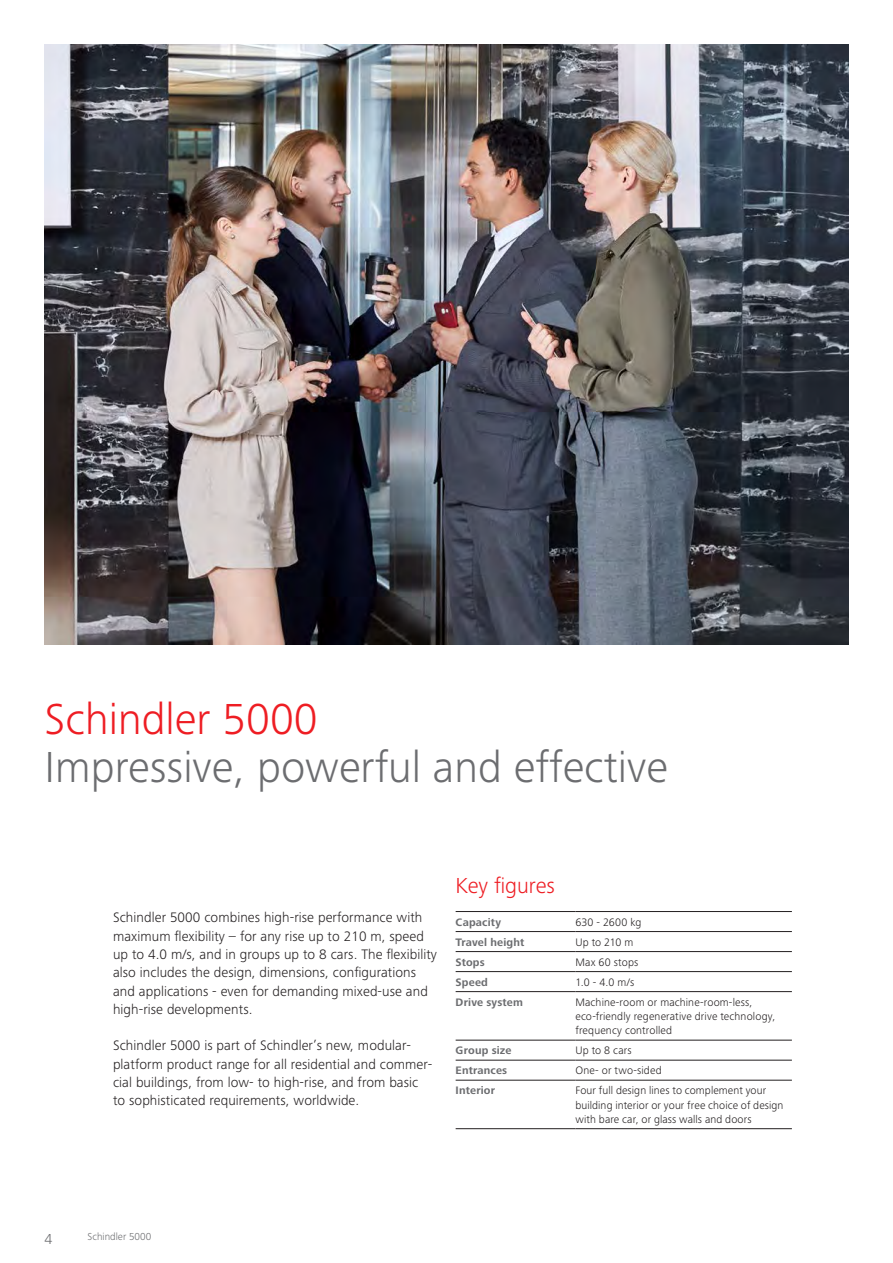
<style>
.page{position:relative;width:893px;height:1263px;background:#fff}
.page>*{position:absolute;margin:0;border:0;box-sizing:border-box;transform-origin:0 0}
.t1{font:300 45px "Frutiger Next LTW1 G";color:#6c6d70}
.t2{font:300 45px "Frutiger Next LTW1 G";color:#ee1d23}
.t3{font:300 22.5px "Frutiger Next LTW1 G";color:#ee1d23}
.t4{font:300 15px "Frutiger Next LTW1 G";color:#6c6d70}
.t5{font:300 14.25px/18.3px "Frutiger Next LTW1 G";letter-spacing:.005em;color:#231f20}
.t6{font:300 11.25px/14.2px "Frutiger Next LTW1 G";letter-spacing:.01em;color:#231f20}
.t7{font:700 11.25px "Frutiger Next LTW1 G";letter-spacing:.015em;color:#6c6d70}
.t8{font:300 10.5px "Frutiger Next LTW1 G";color:#6c6d70}
</style>
<div class="page">
<img style="left:45px;top:45px;width:803px;height:599px">
<hr style="left:575px;top:911px;width:217px;height:1px;background:#231f20">
<hr style="left:575px;top:931px;width:217px;height:1px;background:#231f20">
<hr style="left:575px;top:951px;width:217px;height:1px;background:#231f20">
<hr style="left:575px;top:971px;width:217px;height:1px;background:#231f20">
<hr style="left:575px;top:991px;width:217px;height:1px;background:#231f20">
<hr style="left:575px;top:1040px;width:217px;height:1px;background:#231f20">
<hr style="left:575px;top:1060px;width:217px;height:1px;background:#231f20">
<hr style="left:575px;top:1080px;width:217px;height:1px;background:#231f20">
<hr style="left:575px;top:1128px;width:217px;height:1px;background:#231f20">
<hr style="left:456px;top:911px;width:119px;height:1px;background:#231f20">
<hr style="left:456px;top:931px;width:119px;height:1px;background:#231f20">
<hr style="left:456px;top:951px;width:119px;height:1px;background:#231f20">
<hr style="left:456px;top:971px;width:119px;height:1px;background:#231f20">
<hr style="left:456px;top:991px;width:119px;height:1px;background:#231f20">
<hr style="left:456px;top:1040px;width:119px;height:1px;background:#231f20">
<hr style="left:456px;top:1060px;width:119px;height:1px;background:#231f20">
<hr style="left:456px;top:1080px;width:119px;height:1px;background:#231f20">
<hr style="left:456px;top:1128px;width:119px;height:1px;background:#231f20">
<h1 class="t2" style="left:45px;top:693px;width:275px">Schindler 5000</h1>
<h2 class="t1" style="left:45px;top:741px;width:625px">Impressive, powerful and effective</h2>
<p class="t5" style="left:113px;top:908px;width:325px">Schindler 5000 combines high-rise performance with maximum flexibility – for any rise up to 210 m, speed up to 4.0 m/s, and in groups up to 8 cars. The flexibility also includes the design, dimensions, configurations and applications - even for demanding mixed-use and high-rise developments.</p>
<p class="t5" style="left:113px;top:1036px;width:321px">Schindler 5000 is part of Schindler’s new, modular&shy;platform product range for all residential and commer&shy;cial buildings, from low- to high-rise, and from basic to sophisticated requirements, worldwide.</p>
<h3 class="t3" style="left:456px;top:872px;width:101px">Key figures</h3>
<p class="t7" style="left:456px;top:915px;width:47px">Capacity</p>
<p class="t6" style="left:575px;top:915px;width:68px">630 - 2600 kg</p>
<p class="t7" style="left:456px;top:935px;width:70px">Travel height</p>
<p class="t6" style="left:575px;top:935px;width:59px">Up to 210 m</p>
<p class="t7" style="left:456px;top:955px;width:31px">Stops</p>
<p class="t6" style="left:575px;top:955px;width:64px">Max 60 stops</p>
<p class="t7" style="left:456px;top:975px;width:34px">Speed</p>
<p class="t6" style="left:575px;top:975px;width:60px">1.0 - 4.0 m/s</p>
<p class="t7" style="left:456px;top:995px;width:69px">Drive system</p>
<p class="t6" style="left:575px;top:995px;width:201px">Machine-room or machine-room-less, eco-friendly regenerative drive technology, frequency controlled</p>
<p class="t7" style="left:456px;top:1044px;width:57px">Group size</p>
<p class="t6" style="left:575px;top:1043px;width:58px">Up to 8 cars</p>
<p class="t7" style="left:456px;top:1064px;width:53px">Entrances</p>
<p class="t6" style="left:575px;top:1063px;width:88px">One- or two-sided</p>
<p class="t7" style="left:456px;top:1084px;width:41px">Interior</p>
<p class="t6" style="left:575px;top:1083px;width:210px">Four full design lines to complement your building interior or your free choice of design with bare car, or glass walls and doors</p>
<p class="t4" style="left:45px;top:1230px;width:9px">4</p>
<p class="t8" style="left:88px;top:1231px;width:65px">Schindler 5000</p>
</div>
